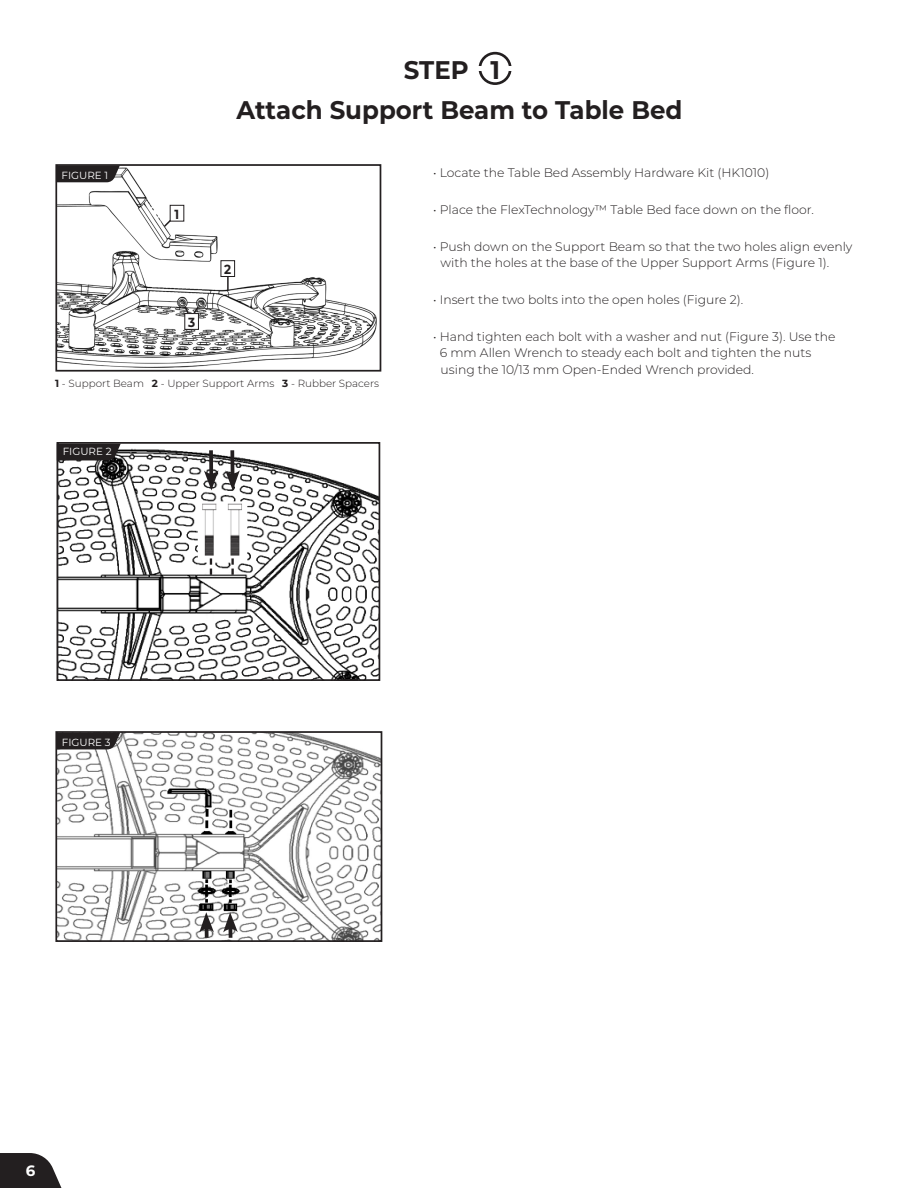
<style>
.page{position:relative;width:918px;height:1188px;background:#fff}
.page>*{position:absolute;margin:0;border:0;box-sizing:border-box;transform-origin:0 0}
.t1{font:700 25.5px "Montserrat";color:#231f20;scale:.96 1}
.t2{font:700 15px "Montserrat";color:#fff}
.Product_Numbering{font:700 13.2px "Montserrat";color:#231f20;scale:.91 1}
.Step_Text_Box{font:300 12.3px/16.5px "Montserrat";color:#231f20}
.t3{font:300 10.35px "Montserrat";color:#231f20}
.t4{font:10.35px "Montserrat";color:#fff}
.s1{font-weight:700}
</style>
<div class="page">
<img style="left:60px;top:448px;width:317px;height:230px">
<div style="left:57px;top:442px;width:323px;height:239px;border:2px solid #231f20"></div>
<svg style="left:0;top:1153px;width:62px;height:35px;background:#444142"></svg>
<svg style="left:478px;top:51px;width:34px;height:34px"></svg>
<div style="left:478px;top:66px;width:35px;height:5px;background:#fff"></div>
<img style="left:58px;top:734px;width:321px;height:205px">
<div style="left:55px;top:731px;width:327px;height:211px;border:2px solid #231f20"></div>
<img style="left:58px;top:167px;width:319px;height:201px">
<div style="left:55px;top:164px;width:326px;height:208px;border:2px solid #231f20"></div>
<svg style="left:56px;top:165px;width:64px;height:17px"></svg>
<svg style="left:57px;top:444px;width:64px;height:16px"></svg>
<svg style="left:56px;top:733px;width:64px;height:16px"></svg>
<svg style="left:228px;top:932px;width:4px;height:6px"></svg>
<svg style="left:223px;top:912px;width:15px;height:20px"></svg>
<div style="left:221px;top:261px;width:14px;height:16px;background:#fff"></div>
<div style="left:221px;top:260px;width:14px;height:17px;border:1px solid #231f20"></div>
<svg style="left:162px;top:218px;width:11px;height:10px"></svg>
<div style="left:170px;top:205px;width:14px;height:16px;background:#fff"></div>
<div style="left:170px;top:205px;width:14px;height:16px;border:1px solid #231f20"></div>
<svg style="left:227px;top:277px;width:2px;height:13px"></svg>
<svg style="left:183px;top:305px;width:17px;height:13px"></svg>
<div style="left:185px;top:314px;width:13px;height:15px;background:#fff"></div>
<div style="left:185px;top:313px;width:14px;height:17px;border:1px solid #231f20"></div>
<svg style="left:205px;top:932px;width:4px;height:6px"></svg>
<svg style="left:199px;top:912px;width:15px;height:20px"></svg>
<svg style="left:209px;top:450px;width:4px;height:20px"></svg>
<svg style="left:204px;top:470px;width:15px;height:20px"></svg>
<svg style="left:230px;top:450px;width:4px;height:20px"></svg>
<svg style="left:225px;top:470px;width:15px;height:20px"></svg>
<svg style="left:210px;top:558px;width:2px;height:17px"></svg>
<svg style="left:231px;top:558px;width:3px;height:17px"></svg>
<p class="t4" style="left:62px;top:168px;width:48px">FIGURE 1</p>
<p class="Product_Numbering" style="left:175px;top:204px;width:7px">1</p>
<p class="Product_Numbering" style="left:188px;top:313px;width:9px">3</p>
<p class="t1" style="left:404px;top:52px;width:69px">STEP</p>
<p class="t1" style="left:491px;top:52px;width:11px">1</p>
<p class="t1" style="left:237px;top:92px;width:466px">Attach Support Beam to Table Bed</p>
<p class="Product_Numbering" style="left:224px;top:260px;width:9px">2</p>
<p class="Step_Text_Box" style="left:433px;top:164px;width:338px">• Locate the Table Bed Assembly Hardware Kit (HK1010)</p>
<p class="Step_Text_Box" style="left:433px;top:201px;width:383px">• Place the FlexTechnology™ Table Bed face down on the floor.</p>
<p class="Step_Text_Box" style="left:441px;top:238px;width:413px;text-indent:-7px">• Push down on the Support Beam so that the two holes align evenly with the holes at the base of the Upper Support Arms (Figure 1).</p>
<p class="Step_Text_Box" style="left:433px;top:291px;width:312px">• Insert the two bolts into the open holes (Figure 2).</p>
<p class="Step_Text_Box" style="left:440px;top:328px;width:397px;text-indent:-7px">• Hand tighten each bolt with a washer and nut (Figure 3). Use the<br>6 mm Allen Wrench to steady each bolt and tighten the nuts using the 10/13 mm Open-Ended Wrench provided.</p>
<p class="t3" style="left:55px;top:376px;width:325px"><span class="s1">1</span> - Support Beam <span class="s1">2</span> - Upper Support Arms <span class="s1">3</span> - Rubber Spacers</p>
<p class="t4" style="left:63px;top:444px;width:50px">FIGURE 2</p>
<p class="t4" style="left:62px;top:735px;width:50px">FIGURE 3</p>
<p class="t2" style="left:26px;top:1160px;width:11px">6</p>
</div>
